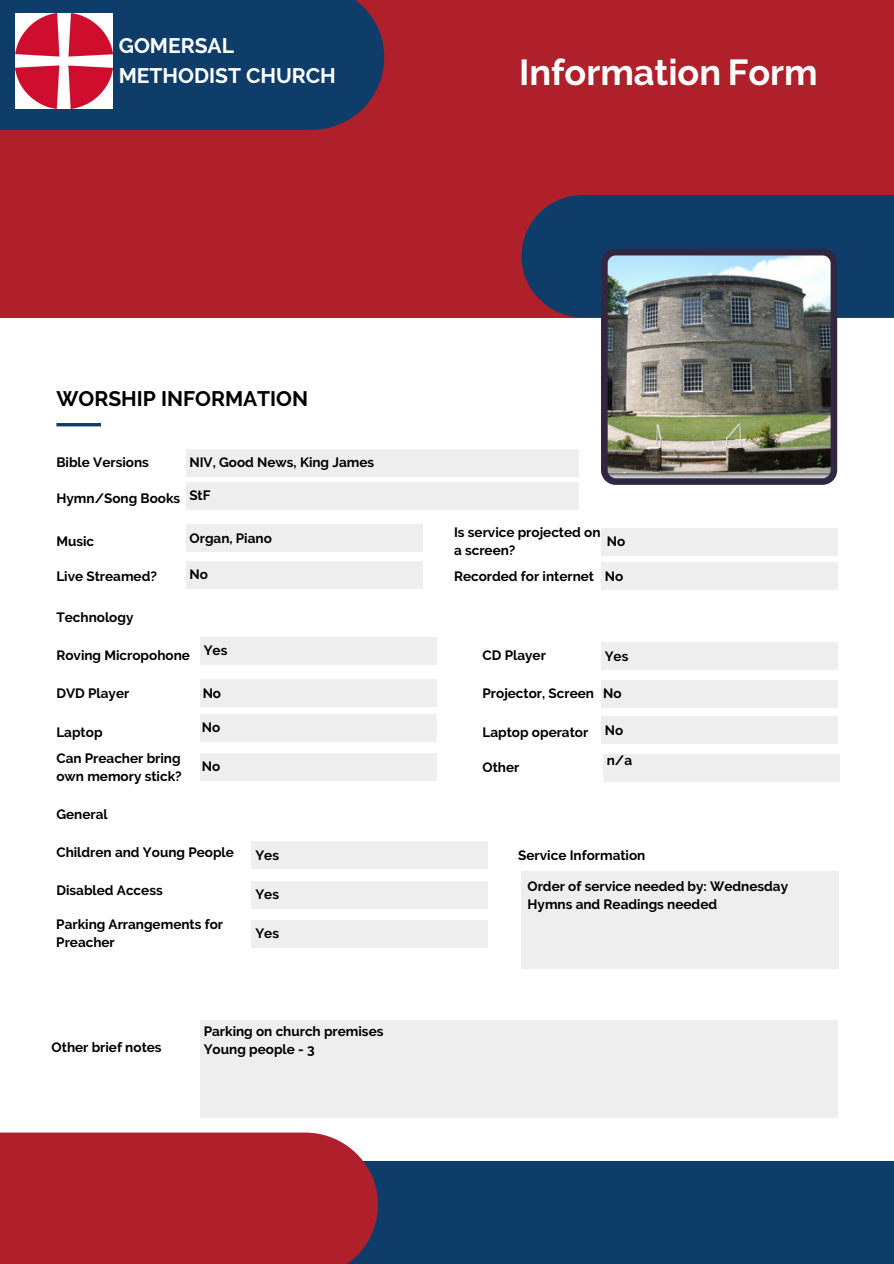
<style>
.page{position:relative;width:894px;height:1264px;background:#fff}
.page>*{position:absolute;margin:0;border:0;box-sizing:border-box;transform-origin:0 0}
.t1{font:700 36px "Raleway";color:#fff}
.t2{font:700 21px/29.2px "Raleway";color:#fff}
.t3{font:700 21px "Raleway";color:#000}
.t4{font:700 13.5px/18px "Raleway";color:#000}
</style>
<div class="page">
<div style="left:0;top:0;width:893px;height:317px;background:#af202b"></div>
<div style="left:521px;top:195px;width:372px;height:122px;background:#0e3d6a"></div>
<div style="left:0;top:1160px;width:893px;height:103px;background:#0e3d6a"></div>
<div style="left:0;top:1132px;width:378px;height:131px;background:#af202b"></div>
<div style="left:0;top:0;width:384px;height:130px;background:#0e3d6a"></div>
<div style="left:186px;top:449px;width:392px;height:27px;background:#efeeef"></div>
<div style="left:186px;top:483px;width:392px;height:27px;background:#efeeef"></div>
<div style="left:186px;top:561px;width:236px;height:27px;background:#efeeef"></div>
<div style="left:200px;top:637px;width:236px;height:27px;background:#efeeef"></div>
<div style="left:200px;top:679px;width:236px;height:27px;background:#efeeef"></div>
<div style="left:200px;top:714px;width:236px;height:27px;background:#efeeef"></div>
<div style="left:601px;top:528px;width:235px;height:27px;background:#efeeef"></div>
<div style="left:601px;top:562px;width:235px;height:28px;background:#efeeef"></div>
<div style="left:601px;top:680px;width:235px;height:27px;background:#efeeef"></div>
<div style="left:601px;top:642px;width:235px;height:27px;background:#efeeef"></div>
<div style="left:601px;top:716px;width:235px;height:28px;background:#efeeef"></div>
<hr style="left:56px;top:423px;width:45px;height:3px;background:#0e3d6a">
<img style="left:601px;top:249px;width:236px;height:236px">
<img style="left:16px;top:13px;width:97px;height:96px">
<div style="left:186px;top:525px;width:236px;height:27px;background:#efeeef"></div>
<div style="left:200px;top:753px;width:236px;height:28px;background:#efeeef"></div>
<div style="left:603px;top:754px;width:236px;height:27px;background:#efeeef"></div>
<div style="left:251px;top:841px;width:236px;height:28px;background:#efeeef"></div>
<div style="left:251px;top:881px;width:236px;height:27px;background:#efeeef"></div>
<div style="left:251px;top:920px;width:236px;height:27px;background:#efeeef"></div>
<div style="left:200px;top:1020px;width:636px;height:98px;background:#efeeef"></div>
<div style="left:521px;top:871px;width:317px;height:98px;background:#efeeef"></div>
<p class="t2" style="left:119px;top:31px;width:218px">GOMERSAL<br>METHODIST CHURCH</p>
<h1 class="t1" style="left:519px;top:52px;width:300px">Information Form</h1>
<p class="t3" style="left:56px;top:386px;width:253px">WORSHIP INFORMATION</p>
<h1 class="t4" style="left:56px;top:453px;width:94px">Bible Versions</h1>
<p class="t4" style="left:56px;top:489px;width:125px">Hymn/Song Books</p>
<h2 class="t4" style="left:56px;top:532px;width:39px">Music</h2>
<p class="t4" style="left:56px;top:566px;width:102px">Live Streamed?</p>
<p class="t4" style="left:189px;top:453px;width:186px">NIV, Good News, King James</p>
<p class="t4" style="left:189px;top:486px;width:23px">StF</p>
<p class="t4" style="left:189px;top:529px;width:84px">Organ, Piano</p>
<p class="t4" style="left:189px;top:565px;width:20px">No</p>
<p class="t4" style="left:454px;top:523px;width:148px">Is service projected on a screen?</p>
<p class="t4" style="left:454px;top:566px;width:141px">Recorded for internet</p>
<p class="t4" style="left:606px;top:532px;width:20px">No</p>
<p class="t4" style="left:604px;top:567px;width:20px">No</p>
<p class="t4" style="left:56px;top:608px;width:78px">Technology</p>
<p class="t4" style="left:56px;top:646px;width:135px">Roving Micropohone</p>
<p class="t4" style="left:56px;top:684px;width:74px">DVD Player</p>
<p class="t4" style="left:56px;top:723px;width:48px">Laptop</p>
<p class="t4" style="left:204px;top:641px;width:25px">Yes</p>
<p class="t4" style="left:203px;top:684px;width:20px">No</p>
<p class="t4" style="left:202px;top:718px;width:20px">No</p>
<p class="t4" style="left:202px;top:757px;width:20px">No</p>
<p class="t4" style="left:482px;top:646px;width:65px">CD Player</p>
<p class="t4" style="left:482px;top:684px;width:113px">Projector, Screen</p>
<p class="t4" style="left:482px;top:723px;width:107px">Laptop operator</p>
<p class="t4" style="left:604px;top:647px;width:25px">Yes</p>
<p class="t4" style="left:603px;top:684px;width:20px">No</p>
<p class="t4" style="left:604px;top:721px;width:20px">No</p>
<p class="t4" style="left:606px;top:751px;width:27px">n/a</p>
<p class="t4" style="left:56px;top:749px;width:127px">Can Preacher bring own memory stick?</p>
<p class="t4" style="left:482px;top:758px;width:38px">Other</p>
<p class="t4" style="left:56px;top:804px;width:53px">General</p>
<p class="t4" style="left:56px;top:843px;width:179px">Children and Young People</p>
<p class="t4" style="left:56px;top:881px;width:108px">Disabled Access</p>
<p class="t4" style="left:56px;top:915px;width:168px">Parking Arrangements for<br>Preacher</p>
<p class="t4" style="left:518px;top:846px;width:129px">Service Information</p>
<p class="t4" style="left:255px;top:846px;width:25px">Yes</p>
<p class="t4" style="left:255px;top:885px;width:25px">Yes</p>
<p class="t4" style="left:255px;top:924px;width:25px">Yes</p>
<p class="t4" style="left:527px;top:877px;width:262px">Order of service needed by: Wednesday</p>
<p class="t4" style="left:527px;top:895px;width:191px">Hymns and Readings needed</p>
<p class="t4" style="left:52px;top:1037px;width:111px">Other brief notes</p>
<p class="t4" style="left:204px;top:1022px;width:181px">Parking on church premises</p>
<p class="t4" style="left:204px;top:1040px;width:112px">Young people - 3</p>
</div>
